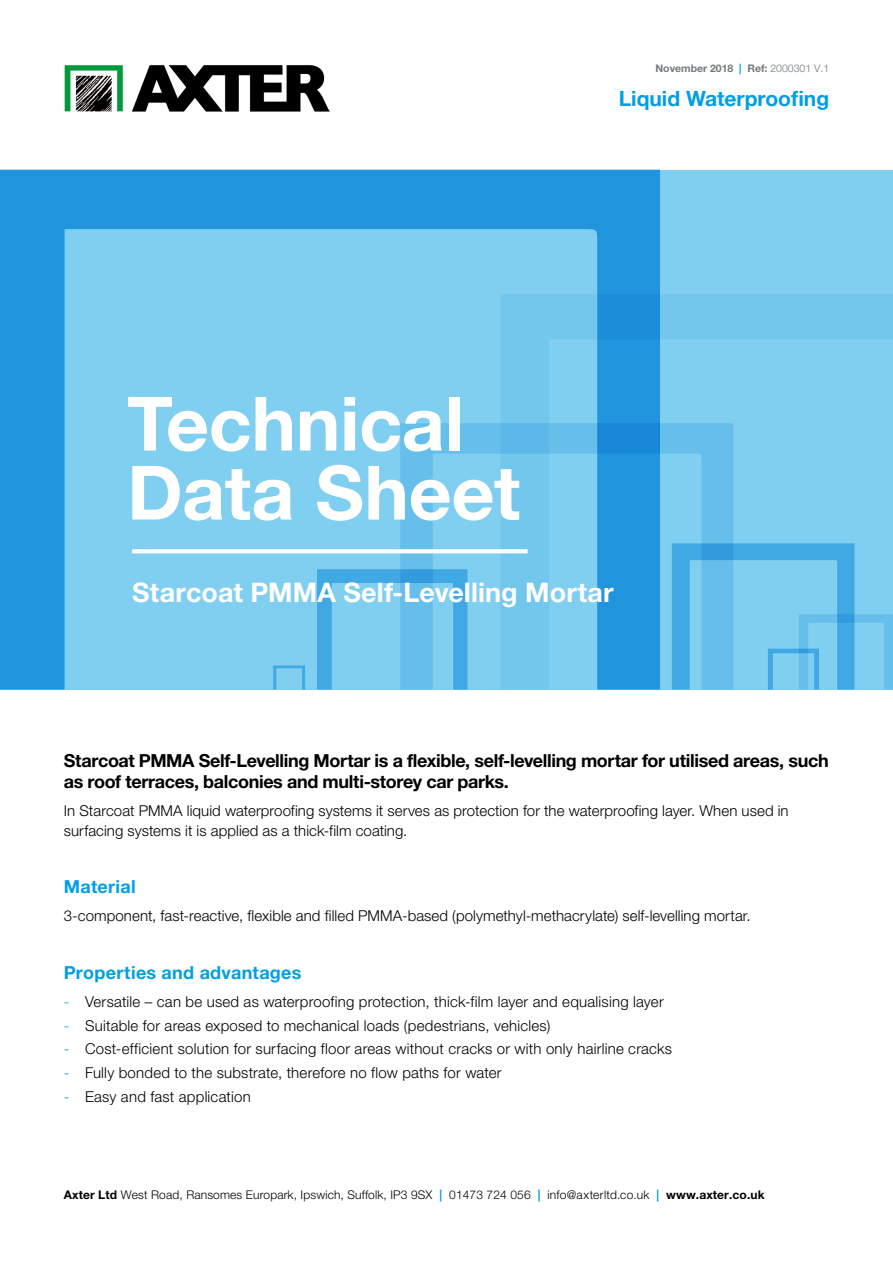
<style>
.page{position:relative;width:893px;height:1263px;background:#fff}
.page>*{position:absolute;margin:0;border:0;box-sizing:border-box;transform-origin:0 0}
.t1{font:700 75px/69px "Helvetica Neue LT";letter-spacing:-.005em;color:#fff}
.t2{font:700 27px "Helvetica Neue LT";letter-spacing:.005em;color:#fff}
.t3{font:700 21px "Helvetica Neue";color:#009fe3}
.t4{font:700 18px/21px "Helvetica Neue LT";letter-spacing:-.02em;color:#000}
.t5{font:700 18px "Helvetica Neue LT";letter-spacing:.015em;color:#009fe3}
.t6{font:300 15px/19.5px "Helvetica Neue LT";letter-spacing:.01em;color:#000}
.t7{font:300 12px "Helvetica Neue LT";letter-spacing:.01em;color:#000}
.t8{font:700 10.5px "Helvetica Neue LT";color:#73797c}
.s1{color:#009fe3}
.s2{font-weight:300}
.s3{font-weight:700}
.s4{font-weight:700;color:#009fe3}
</style>
<div class="page">
<div style="left:0;top:170px;width:893px;height:519px;background:#80cff1"></div>
<svg style="left:0;top:170px;width:660px;height:519px"></svg>
<svg style="left:501px;top:294px;width:392px;height:395px"></svg>
<svg style="left:273px;top:665px;width:32px;height:24px"></svg>
<svg style="left:132px;top:549px;width:396px;height:4px;background:#f7fcfe"></svg>
<img style="left:64px;top:65px;width:266px;height:46px">
<p class="t8" style="left:655px;top:62px;width:175px">November 2018 <span class="s1">|</span> Ref: <span class="s2">2000301 V.1</span></p>
<h3 class="t3" style="left:619px;top:82px;width:212px">Liquid Waterproofing</h3>
<h1 class="t1" style="left:127px;top:388px;width:395px">Technical<br>Data Sheet</h1>
<h2 class="t2" style="left:132px;top:576px;width:483px">Starcoat PMMA Self-Levelling Mortar</h2>
<p class="t4" style="left:64px;top:750px;width:766px">Starcoat PMMA Self-Levelling Mortar is a flexible, self-levelling mortar for utilised areas, such as roof terraces, balconies and multi-storey car parks.</p>
<p class="t6" style="left:64px;top:801px;width:726px">In Starcoat PMMA liquid waterproofing systems it serves as protection for the waterproofing layer. When used in surfacing systems it is applied as a thick-film coating.</p>
<p class="t5" style="left:64px;top:876px;width:73px">Material</p>
<p class="t6" style="left:64px;top:906px;width:688px">3-component, fast-reactive, flexible and filled PMMA-based (polymethyl-methacrylate) self-levelling mortar.</p>
<p class="t5" style="left:64px;top:961px;width:239px">Properties and advantages</p>
<p class="t6" style="left:64px;top:991px;width:601px"><span class="s1">-</span> Versatile – can be used as waterproofing protection, thick-film layer and equalising layer</p>
<p class="t6" style="left:64px;top:1015px;width:488px"><span class="s1">-</span> Suitable for areas exposed to mechanical loads (pedestrians, vehicles)</p>
<p class="t6" style="left:64px;top:1039px;width:610px"><span class="s1">-</span> Cost-efficient solution for surfacing floor areas without cracks or with only hairline cracks</p>
<p class="t6" style="left:64px;top:1063px;width:439px"><span class="s1">-</span> Fully bonded to the substrate, therefore no flow paths for water</p>
<p class="t6" style="left:64px;top:1086px;width:189px"><span class="s1">-</span> Easy and fast application</p>
<p class="t7" style="left:64px;top:1187px;width:702px"><span class="s3">Axter Ltd</span> West Road, Ransomes Europark, Ipswich, Suffolk, IP3 9SX <span class="s4">|</span> 01473 724 056 <span class="s4">|</span> info@axterltd.co.uk <span class="s4">|</span> <span class="s3">www.axter.co.uk</span></p>
</div>
